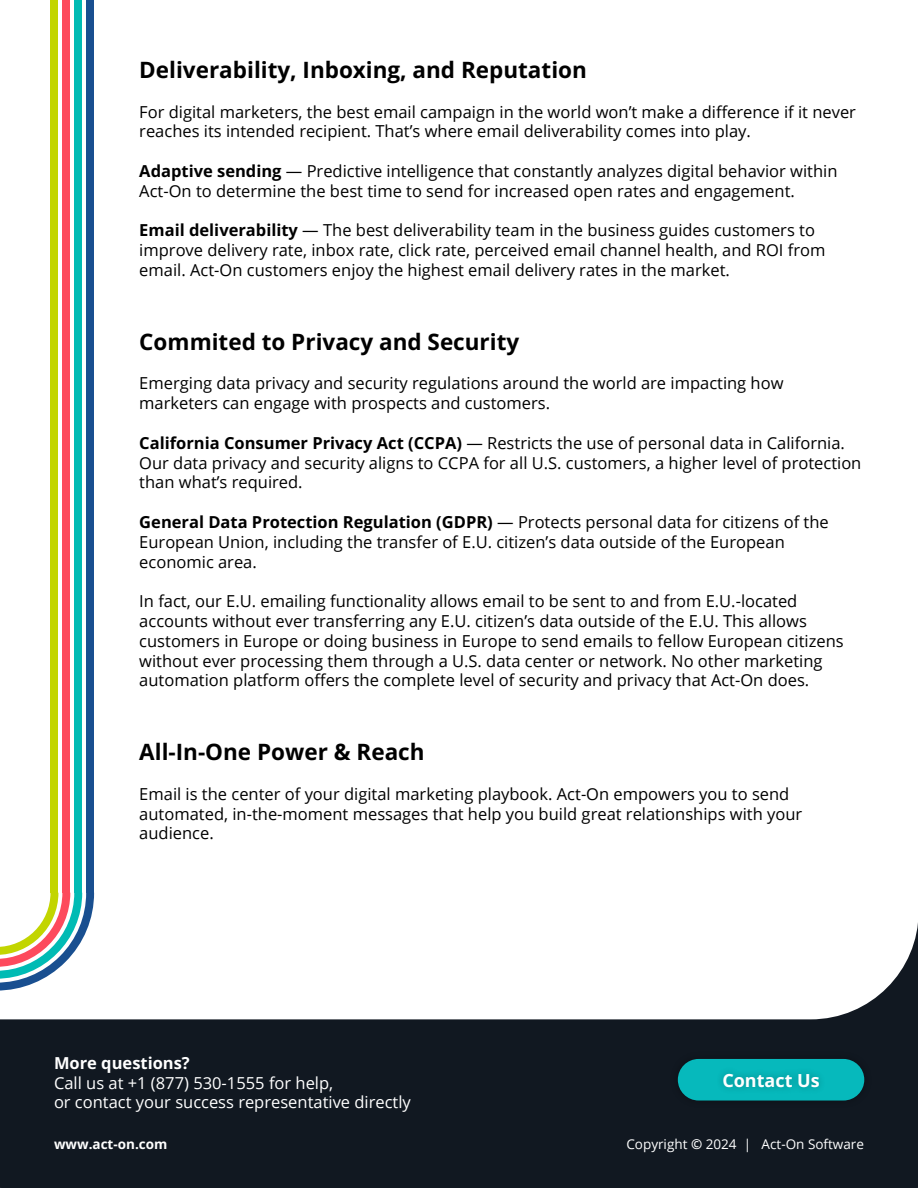
<style>
.page{position:relative;width:918px;height:1188px;background:#fff}
.page>*{position:absolute;margin:0;border:0;box-sizing:border-box;transform-origin:0 0}
.t1{font:700 22.5px "Open Sans";color:#000}
.t2{font:700 18px "Open Sans";color:#fff}
.t3{font:16.5px/19.8px "Open Sans";color:#000}
.t4{font:16.5px/19.8px "Open Sans";color:#fff}
.t5{font:700 16.5px "Open Sans";color:#fff}
.t6{font:13.5px "Open Sans";color:#fff}
.t7{font:700 13.5px "Open Sans";color:#fff}
.s1{font-weight:700}
</style>
<div class="page">
<div style="left:0;top:1019px;width:918px;height:169px;background:#111821"></div>
<svg style="left:58px;top:892px;width:860px;height:127px"></svg>
<div style="left:670px;top:1050px;width:203px;height:59px;background:#101720"></div>
<div style="left:678px;top:1059px;width:186px;height:42px;background:#06b9bc;border-radius:21px"></div>
<div style="left:716px;top:1066px;width:110px;height:29px;background:#000;opacity:.3"></div>
<div style="left:50px;top:271px;width:8px;height:622px;background:#c2d500"></div>
<div style="left:62px;top:271px;width:8px;height:622px;background:#fd4a5c"></div>
<div style="left:74px;top:271px;width:8px;height:622px;background:#00bbb4"></div>
<div style="left:86px;top:271px;width:8px;height:622px;background:#194f90"></div>
<svg style="left:0;top:893px;width:94px;height:98px"></svg>
<div style="left:50px;top:0;width:8px;height:288px;background:#c2d500"></div>
<div style="left:62px;top:0;width:8px;height:288px;background:#fd4a5c"></div>
<div style="left:74px;top:0;width:8px;height:288px;background:#00bbb4"></div>
<div style="left:86px;top:0;width:8px;height:288px;background:#194f90"></div>
<h1 class="t1" style="left:139px;top:61px;width:449px">Deliverability, Inboxing, and Reputation</h1>
<p class="t3" style="left:139px;top:101px;width:718px">For digital marketers, the best email campaign in the world won’t make a difference if it never reaches its intended recipient. That’s where email deliverability comes into play.</p>
<p class="t3" style="left:139px;top:161px;width:700px"><span class="s1">Adaptive sending</span> — Predictive intelligence that constantly analyzes digital behavior within<br>Act-On to determine the best time to send for increased open rates and engagement.</p>
<p class="t3" style="left:139px;top:220px;width:688px"><span class="s1">Email deliverability</span> — The best deliverability team in the business guides customers to improve delivery rate, inbox rate, click rate, perceived email channel health, and ROI from email. Act-On customers enjoy the highest email delivery rates in the market.</p>
<h1 class="t1" style="left:139px;top:333px;width:381px">Commited to Privacy and Security</h1>
<p class="t3" style="left:139px;top:373px;width:646px">Emerging data privacy and security regulations around the world are impacting how marketers can engage with prospects and customers.</p>
<p class="t3" style="left:139px;top:433px;width:724px"><span class="s1">California Consumer Privacy Act (CCPA)</span> — Restricts the use of personal data in California.<br>Our data privacy and security aligns to CCPA for all U.S. customers, a higher level of protection than what’s required.</p>
<p class="t3" style="left:139px;top:512px;width:691px"><span class="s1">General Data Protection Regulation (GDPR)</span> — Protects personal data for citizens of the<br>European Union, including the transfer of E.U. citizen’s data outside of the European economic area.</p>
<p class="t3" style="left:139px;top:591px;width:706px">In fact, our E.U. emailing functionality allows email to be sent to and from E.U.-located accounts without ever transferring any E.U. citizen’s data outside of the E.U. This allows customers in Europe or doing business in Europe to send emails to fellow European citizens without ever processing them through a U.S. data center or network. No other marketing automation platform offers the complete level of security and privacy that Act-On does.</p>
<h1 class="t1" style="left:139px;top:743px;width:287px">All-In-One Power &amp; Reach</h1>
<p class="t3" style="left:139px;top:784px;width:664px">Email is the center of your digital marketing playbook. Act-On empowers you to send automated, in-the-moment messages that help you build great relationships with your audience.</p>
<p class="t5" style="left:54px;top:1056px;width:137px">More questions?</p>
<p class="t4" style="left:54px;top:1072px;width:358px">Call us at +1 (877) 530-1555 for help,<br>or contact your success representative directly</p>
<p class="t2" style="left:722px;top:1073px;width:99px">Contact Us</p>
<p class="t7" style="left:54px;top:1139px;width:115px">www.act-on.com</p>
<p class="t6" style="left:626px;top:1135px;width:239px">Copyright <span class="s1">©</span> 2024 | Act-On Software</p>
</div>
